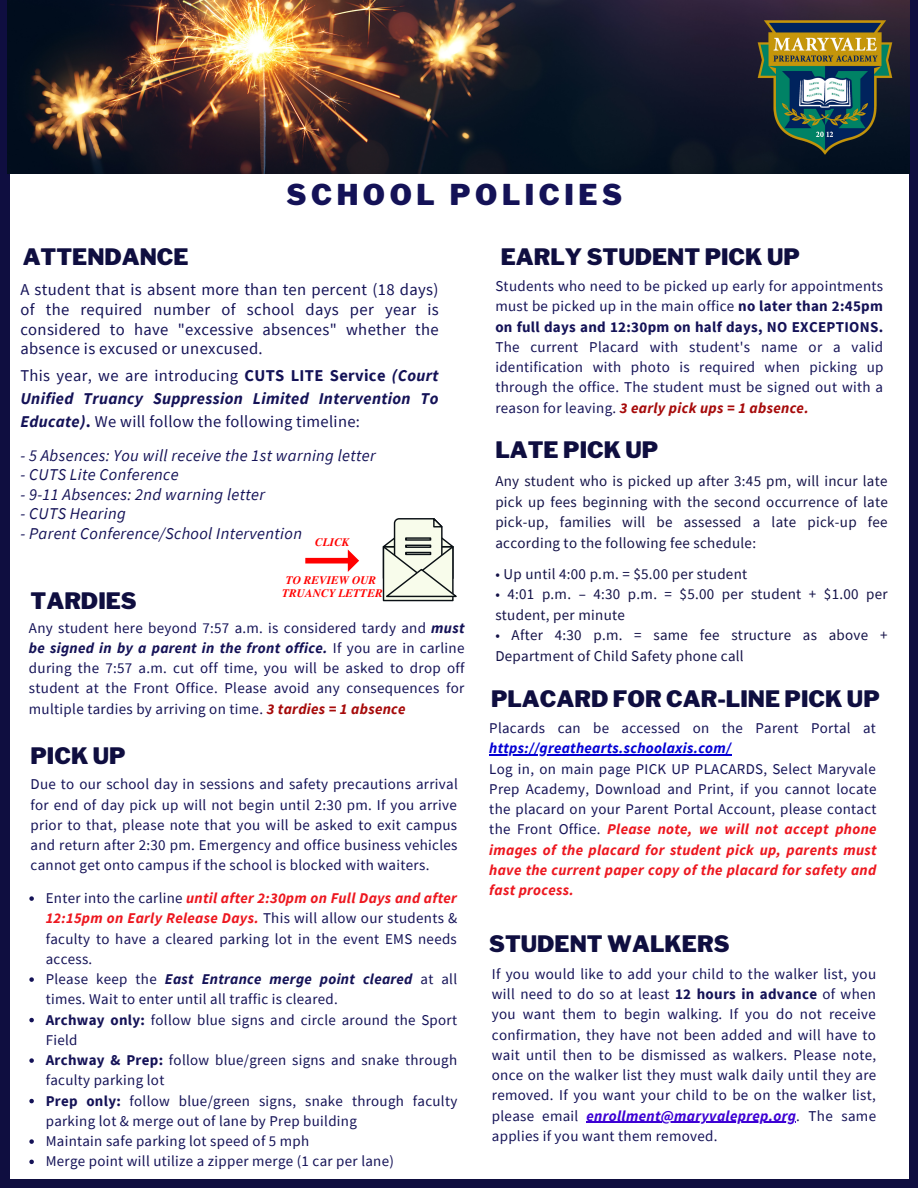
<style>
.page{position:relative;width:918px;height:1188px;background:#0f0e40}
.page>*{position:absolute;margin:0;border:0;box-sizing:border-box;transform-origin:0 0}
.t1{font:900 28.5px "Libre Franklin";letter-spacing:.16em;color:#141257}
.t2{font:900 22.5px "Libre Franklin";color:#0f0e40}
.t3{font:16.65px/19.5px "Source Sans Pro";letter-spacing:.02em;color:#141257;text-align:justify}
.t4{font:italic 16.5px "Source Sans Pro";letter-spacing:.02em;color:#141257}
.t5{font:italic 700 16.5px/23px "Source Sans Pro";letter-spacing:.02em;color:#141257;text-align:justify}
.t6{font:15px/20.2px "Source Sans Pro";letter-spacing:.02em;color:#141257;text-align:justify}
.t7{font:15px/20.7px "Source Sans Pro";letter-spacing:.02em;color:#131147}
.t8{font:italic 700 15px "Source Sans Pro";letter-spacing:.02em;color:#0400d4}
.t9{font:italic 700 11.55px/13px "Te X Gyre Termes";color:#f00;text-align:center}
.s1{font-weight:400;font-style:normal}
.s2{font-style:normal}
.s3{font-weight:700;font-style:italic}
.s4{font-weight:700;font-style:italic;color:#a60a0a}
.s5{font-weight:700;font-style:italic;color:#ed171f}
.s6{font-weight:700}
.s7{font-weight:700;font-style:italic;color:#3d00d4}
</style>
<div class="page">
<div style="left:10px;top:170px;width:898px;height:1008px;background:#fff"></div>
<svg style="left:383px;top:518px;width:74px;height:83px;background:#d0d4c9"></svg>
<svg style="left:305px;top:549px;width:54px;height:23px"></svg>
<img style="left:8px;top:0;width:901px;height:173px">
<hr style="left:587px;top:1122px;width:209px;height:1px;background:#3d00d4">
<hr style="left:489px;top:755px;width:242px;height:1px;background:#0400d4">
<img style="left:753px;top:13px;width:146px;height:147px">
<svg style="left:29px;top:896px;width:5px;height:5px"></svg>
<svg style="left:29px;top:977px;width:5px;height:5px"></svg>
<svg style="left:29px;top:1018px;width:5px;height:4px"></svg>
<svg style="left:29px;top:1058px;width:5px;height:5px"></svg>
<svg style="left:29px;top:1099px;width:5px;height:4px"></svg>
<svg style="left:29px;top:1139px;width:5px;height:5px"></svg>
<svg style="left:29px;top:1160px;width:5px;height:4px"></svg>
<h1 class="t1" style="left:287px;top:177px;width:337px">SCHOOL POLICIES</h1>
<h2 class="t2" style="left:23px;top:243px;width:168px">ATTENDANCE</h2>
<p class="t3" style="left:20px;top:280px;width:420px">A student that is absent more than ten percent (18 days) of the required number of school days per year is considered to have "excessive absences" whether the absence is excused or unexcused.</p>
<p class="t5" style="left:20px;top:364px;width:420px"><span class="s1">This year, we are introducing</span> <span class="s2">CUTS LITE Service</span> (Court Unified Truancy Suppression Limited Intervention To Educate)<span class="s2">.</span> <span class="s1">We will follow the following timeline:</span></p>
<p class="t4" style="left:20px;top:444px;width:357px">- 5 Absences: You will receive the 1st warning letter</p>
<p class="t4" style="left:20px;top:464px;width:160px">- CUTS Lite Conference</p>
<p class="t4" style="left:20px;top:484px;width:246px">- 9-11 Absences: 2nd warning letter</p>
<p class="t4" style="left:20px;top:503px;width:107px">- CUTS Hearing</p>
<p class="t4" style="left:20px;top:523px;width:331px">- Parent Conference/School Intervention <sub>CLICK</sub></p>
<p class="t9" style="left:282px;top:573px;width:102px">TO REVIEW OUR<br>TRUANCY LETTER</p>
<h2 class="t2" style="left:31px;top:588px;width:108px">TARDIES</h2>
<p class="t6" style="left:29px;top:617px;width:437px">Any student here beyond 7:57 a.m. is considered tardy and <span class="s3">must be signed in by a parent in the front office.</span> If you are in carline during the 7:57 a.m. cut off time, you will be asked to drop off student at the Front Office. Please avoid any consequences for multiple tardies by arriving on time. <span class="s4">3 tardies = 1 absence</span></p>
<h2 class="t2" style="left:31px;top:742px;width:97px">PICK UP</h2>
<p class="t6" style="left:31px;top:774px;width:429px">Due to our school day in sessions and safety precautions arrival for end of day pick up will not begin until 2:30 pm. If you arrive prior to that, please note that you will be asked to exit campus and return after 2:30 pm. Emergency and office business vehicles cannot get onto campus if the school is blocked with waiters.</p>
<p class="t6" style="left:46px;top:888px;width:413px;text-align:left">Enter into the carline <span class="s5">until after 2:30pm on Full Days and after 12:15pm on Early Release Days.</span> This will allow our students &amp; faculty to have a cleared parking lot in the event EMS needs access.<br>Please keep the <span class="s3">East Entrance merge point cleared</span> at all times. Wait to enter until all traffic is cleared.<br><span class="s6">Archway only:</span> follow blue signs and circle around the Sport Field<br><span class="s6">Archway &amp; Prep:</span> follow blue/green signs and snake through faculty parking lot<br><span class="s6">Prep only:</span> follow blue/green signs, snake through faculty parking lot &amp; merge out of lane by Prep building<br>Maintain safe parking lot speed of 5 mph<br>Merge point will utilize a zipper merge (1 car per lane)</p>
<h2 class="t2" style="left:501px;top:243px;width:301px">EARLY STUDENT PICK UP</h2>
<p class="t6" style="left:495px;top:276px;width:389px">Students who need to be picked up early for appointments must be picked up in the main office <span class="s6">no later than 2:45pm on full days and 12:30pm on half days, NO EXCEPTIONS.</span></p>
<p class="t6" style="left:495px;top:336px;width:390px">The current Placard with student's name or a valid identification with photo is required when picking up through the office. The student must be signed out with a reason for leaving. <span class="s4">3 early pick ups = 1 absence.</span></p>
<h2 class="t2" style="left:495px;top:437px;width:165px">LATE PICK UP</h2>
<p class="t7" style="left:495px;top:470px;width:394px;text-align:justify">Any student who is picked up after 3:45 pm, will incur late pick up fees beginning with the second occurrence of late pick-up, families will be assessed a late pick-up fee according to the following fee schedule:</p>
<p class="t7" style="left:495px;top:563px;width:253px">• Up until 4:00 p.m. = $5.00 per student</p>
<p class="t7" style="left:495px;top:583px;width:394px">• 4:01 p.m. – 4:30 p.m. = $5.00 per student + $1.00 per student, per minute</p>
<p class="t7" style="left:495px;top:625px;width:394px">• After 4:30 p.m. = same fee structure as above +<br>Department of Child Safety phone call</p>
<h2 class="t2" style="left:491px;top:685px;width:390px">PLACARD FOR CAR-LINE PICK UP</h2>
<p class="t6" style="left:489px;top:718px;width:388px">Placards can be accessed on the Parent Portal at</p>
<p class="t8" style="left:489px;top:739px;width:243px">https://greathearts.schoolaxis.com/</p>
<p class="t6" style="left:489px;top:758px;width:389px">Log in, on main page PICK UP PLACARDS, Select Maryvale Prep Academy, Download and Print, if you cannot locate the placard on your Parent Portal Account, please contact the Front Office. <span class="s5">Please note, we will not accept phone images of the placard for student pick up, parents must have the current paper copy of the placard for safety and fast process.</span></p>
<h2 class="t2" style="left:489px;top:930px;width:242px">STUDENT WALKERS</h2>
<p class="t6" style="left:492px;top:963px;width:386px">If you would like to add your child to the walker list, you will need to do so at least <span class="s6">12 hours in advance</span> of when you want them to begin walking. If you do not receive confirmation, they have not been added and will have to wait until then to be dismissed as walkers. Please note, once on the walker list they must walk daily until they are removed. If you want your child to be on the walker list, please email <span class="s7">enrollment@maryvaleprep.org</span>. The same applies if you want them removed.</p>
</div>
